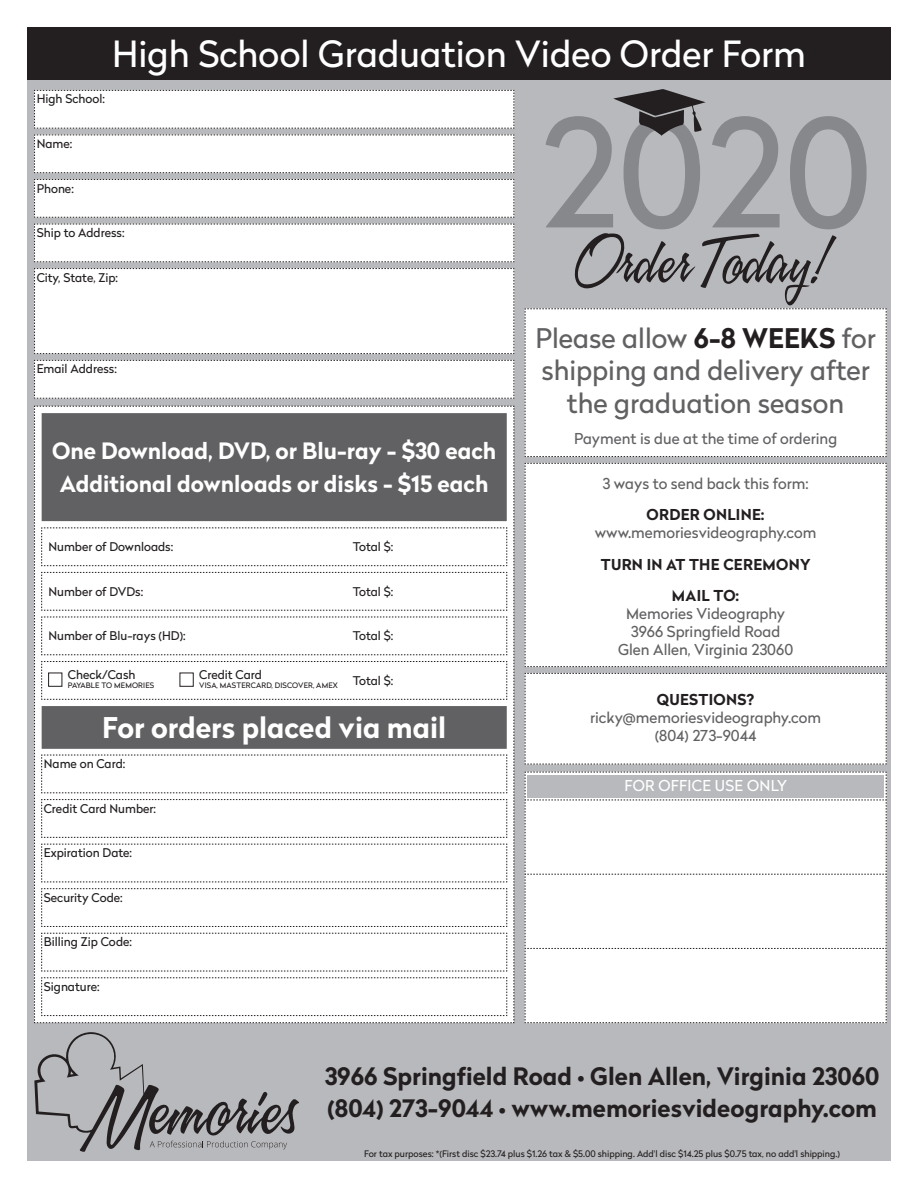
<style>
.page{position:relative;width:918px;height:1188px;background:#fff}
.page>*{position:absolute;margin:0;border:0;box-sizing:border-box;transform-origin:0 0}
.t1{font:148.8px "Radikal W03";color:#86888b}
.t2{font:60px "A&S Speedway";color:#231f20}
.t3{font:36px "Radikal W03";color:#fff}
.t4{font:700 28.5px "Radikal";color:#fff}
.t5{font:27px/32.4px "Radikal W03";color:#616164;text-align:center}
.t6{font:700 24px/32.1px "Radikal";color:#231f20}
.t7{font:700 22.5px/33.8px "Radikal";color:#fff;text-align:center}
.t8{font:15px/18px "Radikal W03";color:#616164;text-align:center}
.t9{font:700 15px/31.5px "Radikal";letter-spacing:.02em;color:#231f20;text-align:center}
.t10{font:15px "Radikal W03";letter-spacing:.02em;color:#fff}
.t11{font:12px "Radikal W03";color:#231f20}
.t12{font:9px "Radikal W03";color:#231f20}
.t13{font:7.5px "Radikal W03";letter-spacing:.02em;color:#231f20}
.s1{font-family:"Radikal";font-weight:700;color:#231f20}
</style>
<div class="page">
<div style="left:27px;top:27px;width:864px;height:1134px;background:#b8b9bc"></div>
<svg style="left:35px;top:134px;width:479px;height:226px"></svg>
<div style="left:34px;top:135px;width:481px;height:38px;background:#fff"></div>
<svg style="left:34px;top:179px;width:481px;height:39px"></svg>
<svg style="left:34px;top:224px;width:481px;height:130px"></svg>
<svg style="left:34px;top:360px;width:481px;height:39px"></svg>
<svg style="left:34px;top:90px;width:481px;height:39px"></svg>
<div style="left:525px;top:309px;width:362px;height:148px;background:#fff"></div>
<div style="left:525px;top:463px;width:362px;height:204px;background:#fff"></div>
<div style="left:525px;top:673px;width:362px;height:92px;background:#fff"></div>
<div style="left:525px;top:772px;width:362px;height:251px;background:#fff"></div>
<div style="left:527px;top:775px;width:357px;height:22px;background:#b8b9bc"></div>
<svg style="left:34px;top:406px;width:480px;height:617px"></svg>
<div style="left:27px;top:27px;width:864px;height:53px;background:#231f20"></div>
<svg style="left:613px;top:89px;width:93px;height:47px"></svg>
<svg style="left:34px;top:1032px;width:265px;height:120px"></svg>
<h3 class="t3" style="left:112px;top:28px;width:695px">High School Graduation Video Order Form</h3>
<p class="t11" style="left:37px;top:91px;width:70px">High School:</p>
<p class="t11" style="left:37px;top:135px;width:37px">Name:</p>
<p class="t11" style="left:37px;top:180px;width:39px">Phone:</p>
<p class="t11" style="left:37px;top:224px;width:89px">Ship to Address:</p>
<p class="t11" style="left:37px;top:269px;width:83px">City, State, Zip:</p>
<p class="t11" style="left:37px;top:361px;width:82px">Email Address:</p>
<h3 class="t7" style="left:52px;top:433px;width:446px">One Download, DVD, or Blu-ray - $30 each<br>Additional downloads or disks - $15 each</h3>
<p class="t11" style="left:48px;top:538px;width:126px">Number of Downloads:</p>
<p class="t11" style="left:353px;top:538px;width:42px">Total $:</p>
<p class="t11" style="left:48px;top:583px;width:96px">Number of DVDs:</p>
<p class="t11" style="left:353px;top:583px;width:42px">Total $:</p>
<p class="t11" style="left:48px;top:627px;width:139px">Number of Blu-rays (HD):</p>
<p class="t11" style="left:353px;top:627px;width:42px">Total $:</p>
<p class="t11" style="left:68px;top:666px;width:69px">Check/Cash</p>
<p class="t13" style="left:68px;top:680px;width:88px">PAYABLE TO MEMORIES</p>
<p class="t11" style="left:199px;top:666px;width:64px">Credit Card</p>
<p class="t13" style="left:199px;top:680px;width:140px">VISA, MASTERCARD, DISCOVER, AMEX</p>
<p class="t11" style="left:353px;top:672px;width:42px">Total $:</p>
<h3 class="t4" style="left:102px;top:707px;width:345px">For orders placed via mail</h3>
<p class="t11" style="left:44px;top:755px;width:83px">Name on Card:</p>
<p class="t11" style="left:44px;top:800px;width:114px">Credit Card Number:</p>
<p class="t11" style="left:44px;top:844px;width:90px">Expiration Date:</p>
<p class="t11" style="left:44px;top:889px;width:80px">Security Code:</p>
<p class="t11" style="left:44px;top:933px;width:90px">Billing Zip Code:</p>
<p class="t11" style="left:44px;top:978px;width:57px">Signature:</p>
<h1 class="t1" style="left:539px;top:67px;width:334px">2020</h1>
<h2 class="t2" style="left:574px;top:229px;width:260px">Order Today!</h2>
<h3 class="t5" style="left:535px;top:321px;width:342px">Please allow <span class="s1">6-8 WEEKS</span> for shipping and delivery after the graduation season</h3>
<p class="t8" style="left:574px;top:430px;width:265px">Payment is due at the time of ordering</p>
<p class="t8" style="left:603px;top:474px;width:208px">3 ways to send back this form:</p>
<p class="t9" style="left:647px;top:499px;width:120px">ORDER ONLINE:</p>
<p class="t8" style="left:595px;top:523px;width:223px">www.memoriesvideography.com</p>
<p class="t9" style="left:601px;top:548px;width:211px">TURN IN AT THE CEREMONY<br>MAIL TO:</p>
<p class="t8" style="left:618px;top:604px;width:177px">Memories Videography<br>3966 Springfield Road<br>Glen Allen, Virginia 23060</p>
<p class="t9" style="left:657px;top:684px;width:99px">QUESTIONS?</p>
<p class="t8" style="left:590px;top:709px;width:232px">ricky@memoriesvideography.com (804) 273-9044</p>
<p class="t10" style="left:624px;top:775px;width:164px">FOR OFFICE USE ONLY</p>
<h3 class="t6" style="left:325px;top:1060px;width:556px">3966 Springfield Road • Glen Allen, Virginia 23060 (804) 273-9044 • www.memoriesvideography.com</h3>
<p class="t12" style="left:364px;top:1147px;width:477px">For tax purposes: *(First disc $23.74 plus $1.26 tax &amp; $5.00 shipping. Add'l disc $14.25 plus $0.75 tax, no add'l shipping.)</p>
</div>
